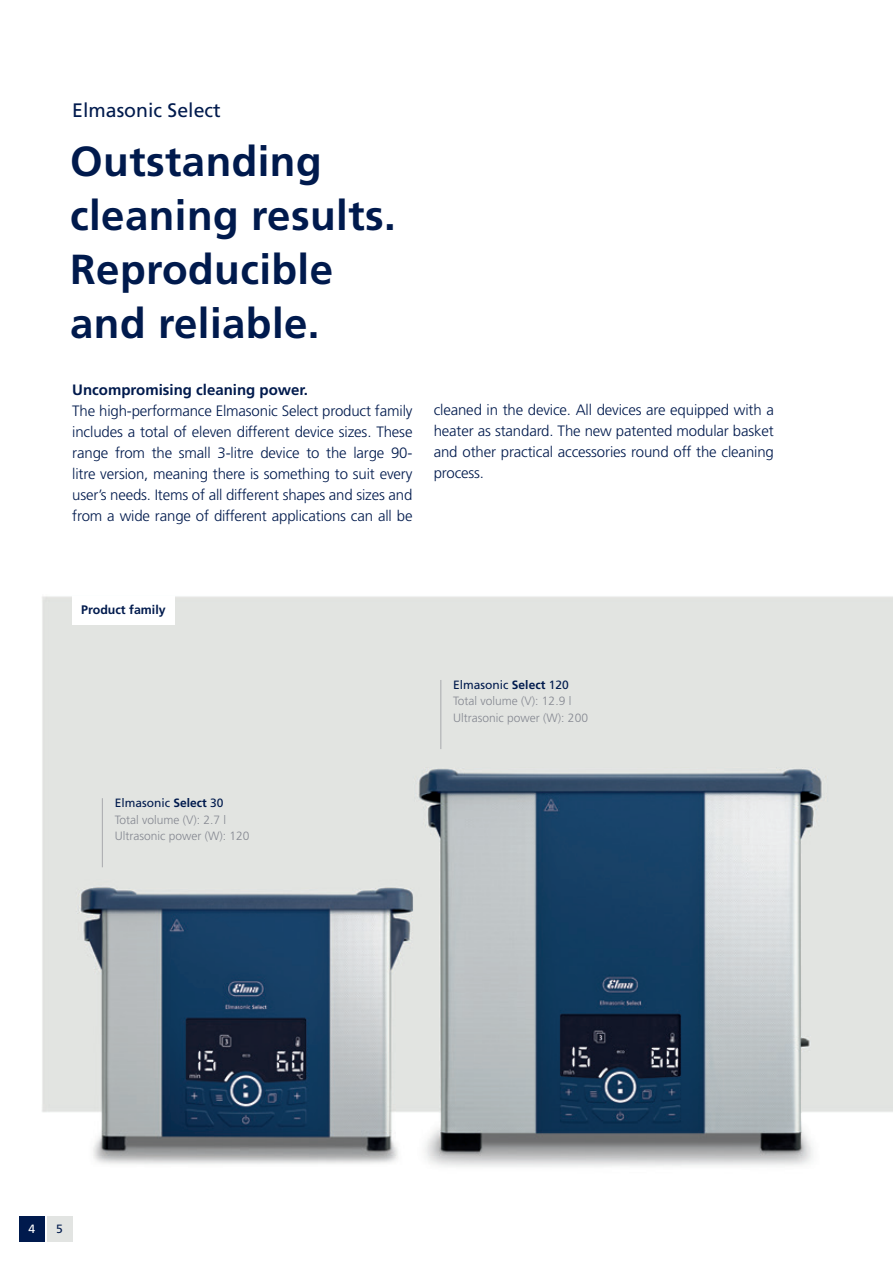
<style>
.page{position:relative;width:893px;height:1263px;background:#fff}
.page>*{position:absolute;margin:0;border:0;box-sizing:border-box;transform-origin:0 0}
.t1{font:700 42px/54px "Frutiger LT Pro";letter-spacing:.01em;color:#001a4d}
.t2{font:19.5px "Frutiger LT Pro";color:#001a4d}
.t3{font:300 15px/21px "Frutiger LT Pro";letter-spacing:-.01em;color:#001a4d;text-align:justify}
.t4{font:700 15px "Frutiger LT Pro";color:#001a4d}
.t5{font:700 12.3px "Frutiger LT Pro";color:#001a4d}
.t6{font:300 12px/16.5px "Frutiger LT Pro";color:#858891}
.t7{font:12px "Frutiger LT Pro";color:#fff}
.t8{font:12px "Frutiger LT Pro";color:#001a4d}
.s1{font-weight:400;color:#001a4d}
.s2{font-weight:700;color:#001a4d}
</style>
<div class="page">
<img style="left:42px;top:596px;width:851px;height:646px">
<div style="left:19px;top:1216px;width:26px;height:26px;background:#001a4d"></div>
<div style="left:47px;top:1216px;width:25px;height:26px;background:#e2e4e2"></div>
<hr style="left:441px;top:680px;width:1px;height:69px;background:#a8a9ad">
<hr style="left:102px;top:798px;width:1px;height:69px;background:#a8a9ad">
<div style="left:72px;top:596px;width:103px;height:28px;background:#fff"></div>
<h2 class="t2" style="left:72px;top:98px;width:150px">Elmasonic Select</h2>
<h1 class="t1" style="left:70px;top:135px;width:327px">Outstanding cleaning results.<br>Reproducible and reliable.</h1>
<p class="t4" style="left:72px;top:381px;width:237px">Uncompromising cleaning power.</p>
<p class="t3" style="left:72px;top:401px;width:342px">The high-performance Elmasonic Select product family includes a total of eleven different device sizes. These range from the small 3-litre device to the large 90- litre version, meaning there is something to suit every user’s needs. Items of all different shapes and sizes and from a wide range of different applications can all be</p>
<p class="t3" style="left:434px;top:399px;width:342px">cleaned in the device. All devices are equipped with a heater as standard. The new patented modular basket and other practical accessories round off the cleaning process.</p>
<p class="t5" style="left:81px;top:602px;width:86px">Product family</p>
<p class="t6" style="left:115px;top:795px;width:136px"><span class="s1">Elmasonic</span> <span class="s2">Select</span> <span class="s1">30<br></span>Total volume (V): 2.7 l<br>Ultrasonic power (W): 120</p>
<p class="t6" style="left:453px;top:677px;width:136px"><span class="s1">Elmasonic</span> <span class="s2">Select</span> <span class="s1">120<br></span>Total volume (V): 12.9 l<br>Ultrasonic power (W): 200</p>
<p class="t7" style="left:29px;top:1221px;width:8px">4</p>
<p class="t8" style="left:56px;top:1221px;width:8px">5</p>
</div>
